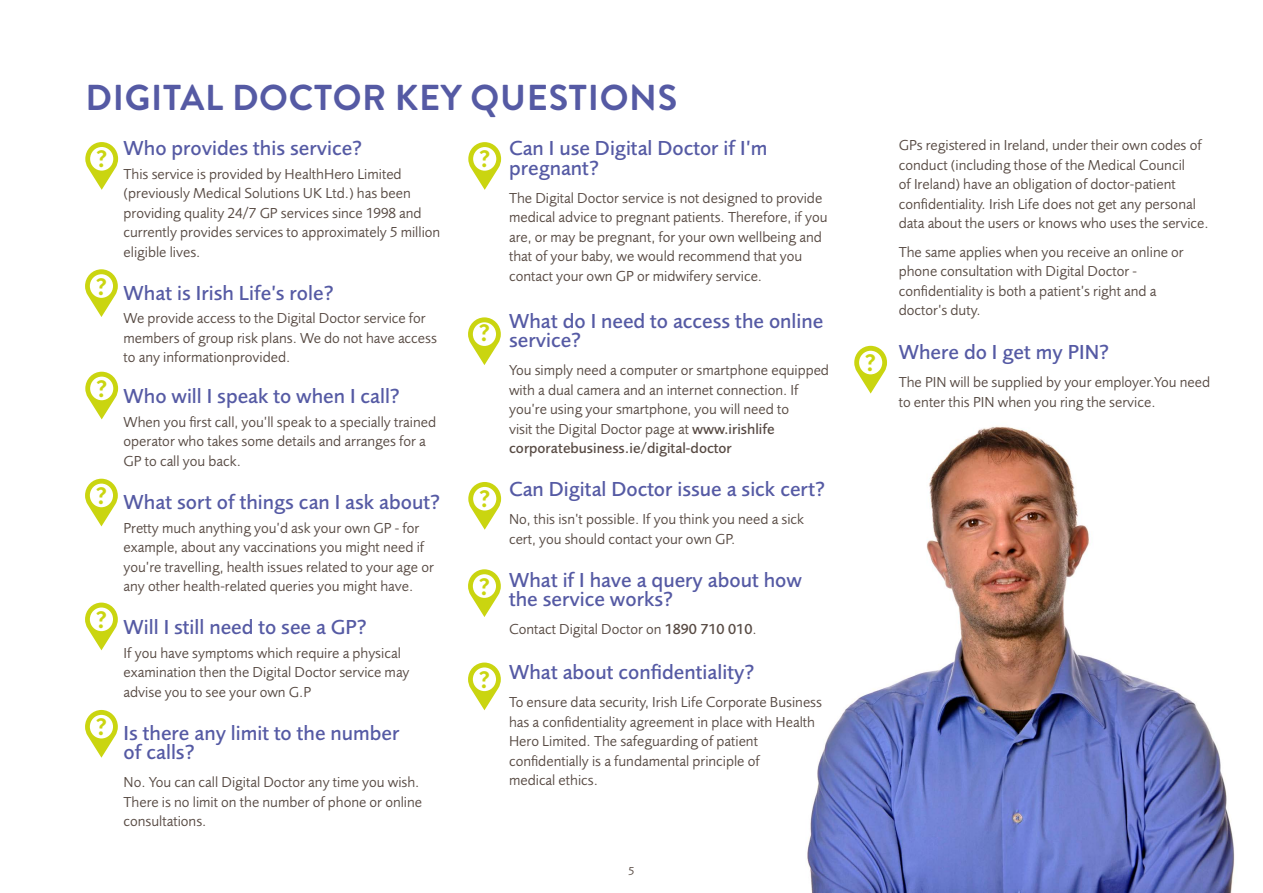
<style>
.page{position:relative;width:1263px;height:893px;background:#fff}
.page>*{position:absolute;margin:0;border:0;box-sizing:border-box;transform-origin:0 0}
.t1{font:700 36px "Brandon Grotesque";letter-spacing:.02em;color:#555aa4}
.t2{font:700 23.85px "Brandon Grotesque";color:#cad510}
.t3{font:500 21px/19.5px "Foundry Sans";color:#555aa4}
.t4{font:15px/19.5px "Foundry Sans";color:#584b44}
.t5{font:12px "Foundry Sans";color:#584b44}
.s1{font-weight:500}
</style>
<div class="page">
<img style="left:807px;top:426px;width:428px;height:466px">
<svg style="left:85px;top:142px;width:33px;height:48px"></svg>
<div style="left:90px;top:147px;width:23px;height:24px;background:#fff;border-radius:50%"></div>
<svg style="left:85px;top:269px;width:33px;height:48px"></svg>
<div style="left:90px;top:274px;width:23px;height:24px;background:#fff;border-radius:50%"></div>
<svg style="left:85px;top:372px;width:33px;height:47px"></svg>
<div style="left:90px;top:377px;width:23px;height:23px;background:#fff;border-radius:50%"></div>
<svg style="left:85px;top:479px;width:33px;height:47px"></svg>
<div style="left:90px;top:484px;width:23px;height:23px;background:#fff;border-radius:50%"></div>
<svg style="left:85px;top:603px;width:33px;height:47px"></svg>
<div style="left:90px;top:607px;width:23px;height:24px;background:#fff;border-radius:50%"></div>
<svg style="left:468px;top:142px;width:33px;height:48px"></svg>
<div style="left:473px;top:147px;width:23px;height:24px;background:#fff;border-radius:50%"></div>
<svg style="left:468px;top:317px;width:33px;height:48px"></svg>
<div style="left:473px;top:322px;width:23px;height:24px;background:#fff;border-radius:50%"></div>
<svg style="left:468px;top:482px;width:33px;height:48px"></svg>
<div style="left:473px;top:487px;width:23px;height:23px;background:#fff;border-radius:50%"></div>
<svg style="left:468px;top:569px;width:33px;height:48px"></svg>
<div style="left:473px;top:574px;width:23px;height:24px;background:#fff;border-radius:50%"></div>
<svg style="left:468px;top:662px;width:33px;height:48px"></svg>
<div style="left:473px;top:667px;width:23px;height:24px;background:#fff;border-radius:50%"></div>
<svg style="left:85px;top:710px;width:33px;height:48px"></svg>
<div style="left:90px;top:715px;width:23px;height:23px;background:#fff;border-radius:50%"></div>
<svg style="left:854px;top:346px;width:33px;height:48px"></svg>
<div style="left:859px;top:351px;width:23px;height:23px;background:#fff;border-radius:50%"></div>
<h1 class="t1" style="left:86px;top:73px;width:593px">DIGITAL DOCTOR KEY QUESTIONS</h1>
<h3 class="t3" style="left:124px;top:139px;width:240px">Who provides this service?</h3>
<p class="t4" style="left:124px;top:164px;width:318px">This service is provided by HealthHero Limited (previously Medical Solutions UK Ltd.) has been providing quality 24/7 GP services since 1998 and currently provides services to approximately 5 million eligible lives.</p>
<h3 class="t3" style="left:124px;top:283px;width:212px">What is Irish Life’s role?</h3>
<p class="t4" style="left:124px;top:309px;width:315px">We provide access to the Digital Doctor service for members of group risk plans. We do not have access to any informationprovided.</p>
<h3 class="t3" style="left:124px;top:387px;width:278px">Who will I speak to when I call?</h3>
<p class="t4" style="left:124px;top:412px;width:314px">When you first call, you’ll speak to a specially trained operator who takes some details and arranges for a<br>GP to call you back.</p>
<h3 class="t3" style="left:124px;top:492px;width:318px">What sort of things can I ask about?</h3>
<p class="t4" style="left:124px;top:518px;width:312px">Pretty much anything you’d ask your own GP - for example, about any vaccinations you might need if you’re travelling, health issues related to your age or any other health-related queries you might have.</p>
<h3 class="t3" style="left:124px;top:617px;width:245px">Will I still need to see a GP?</h3>
<p class="t4" style="left:124px;top:643px;width:287px">If you have symptoms which require a physical examination then the Digital Doctor service may advise you to see your own G.P</p>
<h3 class="t3" style="left:124px;top:723px;width:277px">Is there any limit to the number of calls?</h3>
<p class="t4" style="left:124px;top:773px;width:300px">No. You can call Digital Doctor any time you wish.<br>There is no limit on the number of phone or online consultations.</p>
<h3 class="t3" style="left:509px;top:139px;width:260px">Can I use Digital Doctor if I’m pregnant?</h3>
<p class="t4" style="left:509px;top:188px;width:320px">The Digital Doctor service is not designed to provide medical advice to pregnant patients. Therefore, if you are, or may be pregnant, for your own wellbeing and that of your baby, we would recommend that you contact your own GP or midwifery service.</p>
<h3 class="t3" style="left:509px;top:311px;width:316px">What do I need to access the online service?</h3>
<p class="t4" style="left:509px;top:361px;width:321px">You simply need a computer or smartphone equipped with a dual camera and an internet connection. If you’re using your smartphone, you will need to<br>visit the Digital Doctor page at <span class="s1">www.irishlife corporatebusiness.ie/digital-doctor</span></p>
<h3 class="t3" style="left:509px;top:480px;width:318px">Can Digital Doctor issue a sick cert?</h3>
<p class="t4" style="left:509px;top:510px;width:297px">No, this isn’t possible. If you think you need a sick cert, you should contact your own GP.</p>
<h3 class="t3" style="left:509px;top:570px;width:294px">What if I have a query about how the service works?</h3>
<p class="t4" style="left:509px;top:620px;width:249px">Contact Digital Doctor on <span class="s1">1890 710 010</span>.</p>
<h3 class="t3" style="left:509px;top:662px;width:247px">What about confidentiality?</h3>
<p class="t4" style="left:509px;top:693px;width:314px">To ensure data security, Irish Life Corporate Business has a confidentiality agreement in place with Health Hero Limited. The safeguarding of patient confidentially is a fundamental principle of<br>medical ethics.</p>
<h2 class="t2" style="left:96px;top:143px;width:12px">?</h2>
<h2 class="t2" style="left:479px;top:143px;width:12px">?</h2>
<h2 class="t2" style="left:96px;top:270px;width:12px">?</h2>
<h2 class="t2" style="left:479px;top:316px;width:12px">?</h2>
<h2 class="t2" style="left:96px;top:372px;width:12px">?</h2>
<h2 class="t2" style="left:96px;top:479px;width:12px">?</h2>
<h2 class="t2" style="left:479px;top:482px;width:12px">?</h2>
<h2 class="t2" style="left:479px;top:570px;width:12px">?</h2>
<h2 class="t2" style="left:96px;top:603px;width:12px">?</h2>
<h2 class="t2" style="left:479px;top:663px;width:12px">?</h2>
<h2 class="t2" style="left:96px;top:710px;width:12px">?</h2>
<p class="t5" style="left:628px;top:864px;width:8px">5</p>
<h2 class="t2" style="left:865px;top:346px;width:12px">?</h2>
<p class="t4" style="left:899px;top:136px;width:311px">GPs registered in Ireland, under their own codes of conduct (including those of the Medical Council<br>of Ireland) have an obligation of doctor-patient confidentiality. Irish Life does not get any personal data about the users or knows who uses the service.</p>
<p class="t4" style="left:899px;top:242px;width:286px">The same applies when you receive an online or phone consultation with Digital Doctor - confidentiality is both a patient’s right and a doctor’s duty.</p>
<h3 class="t3" style="left:899px;top:343px;width:212px">Where do I get my PIN?</h3>
<p class="t4" style="left:899px;top:373px;width:313px">The PIN will be supplied by your employer.You need to enter this PIN when you ring the service.</p>
</div>
